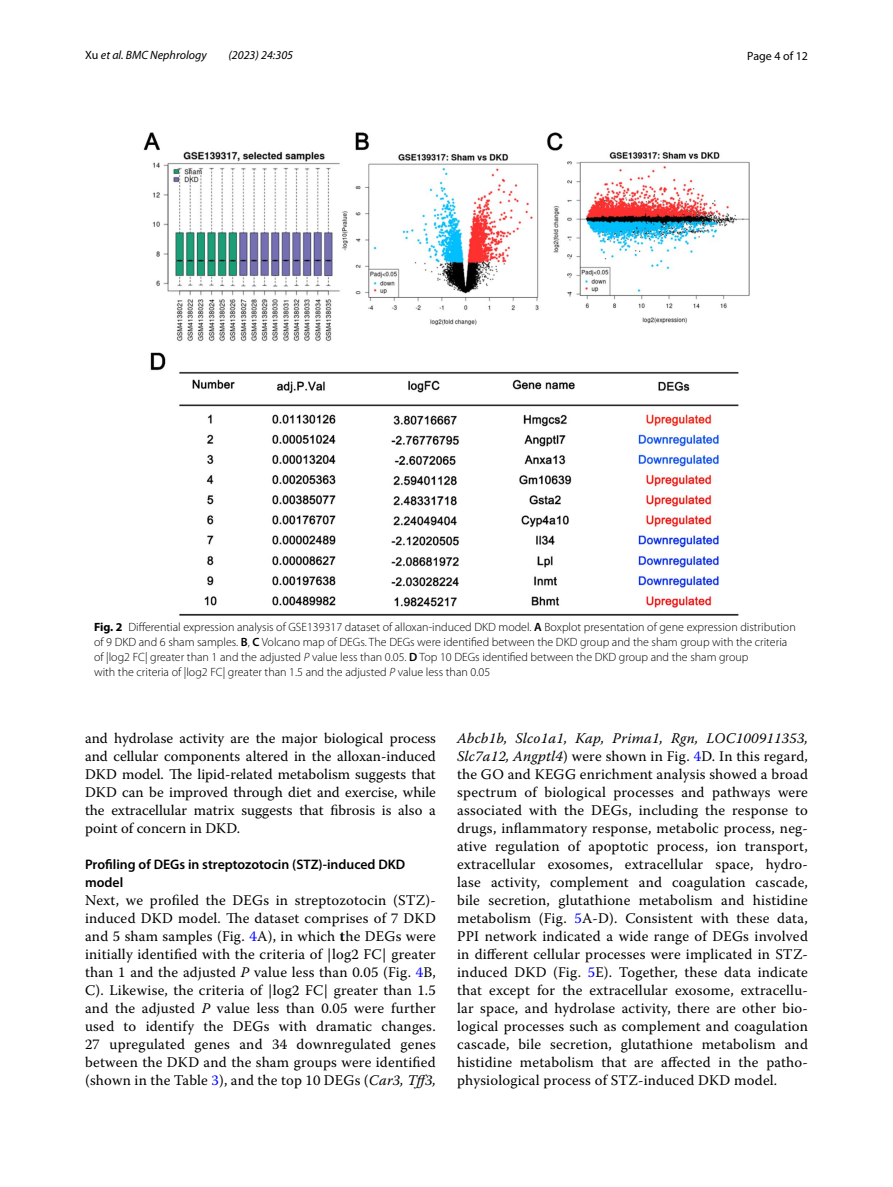
<style>
.page{position:relative;width:893px;height:1187px;background:#fff}
.page>*{position:absolute;margin:0;border:0;box-sizing:border-box;transform-origin:0 0}
.t1{font:14.7px/18px "Warnock Pro";letter-spacing:.015em;color:#000;text-align:justify}
.t2{font:600 13.8px/18px "Myriad Pro";color:#000}
.t3{font:300 12px/15px "Myriad Pro";color:#000}
.t4{font:italic 12px "Myriad Pro";color:#000}
.t5{font:12px "Myriad Pro";color:#000}
.s1{font-style:normal}
.s2{font-weight:700}
.s3{font-weight:600}
.s4{font-style:italic}
.s5{color:#00f}
</style>
<div class="page">
<img style="left:143px;top:133px;width:607px;height:482px">
<p class="t4" style="left:85px;top:48px;width:123px"><span class="s1">Xu</span> et al. BMC Nephrology</p>
<p class="t4" style="left:228px;top:48px;width:66px">(2023) 24:305</p>
<p class="t5" style="left:747px;top:48px;width:62px">Page 4 of 12</p>
<p class="t3" style="left:94px;top:619px;width:703px"><span class="s2">Fig. 2</span> Differential expression analysis of GSE139317 dataset of alloxan-induced DKD model. <span class="s3">A</span> Boxplot presentation of gene expression distribution of 9 DKD and 6 sham samples. <span class="s3">B</span>, <span class="s3">C</span> Volcano map of DEGs. The DEGs were identified between the DKD group and the sham group with the criteria of |log2 FC| greater than 1 and the adjusted <span class="s4">P</span> value less than 0.05. <span class="s3">D</span> Top 10 DEGs identified between the DKD group and the sham group<br>with the criteria of |log2 FC| greater than 1.5 and the adjusted <span class="s4">P</span> value less than 0.05</p>
<p class="t1" style="left:85px;top:728px;width:352px">and hydrolase activity are the major biological process and cellular components altered in the alloxan-induced DKD model. The lipid-related metabolism suggests that DKD can be improved through diet and exercise, while the extracellular matrix suggests that fibrosis is also a point of concern in DKD.</p>
<p class="t2" style="left:85px;top:854px;width:322px">Profiling of DEGs in streptozotocin (STZ)‑induced DKD model</p>
<p class="t1" style="left:85px;top:890px;width:352px">Next, we profiled the DEGs in streptozotocin (STZ)- induced DKD model. The dataset comprises of 7 DKD and 5 sham samples (Fig. <span class="s5">4</span>A), in which <span class="s2">t</span>he DEGs were initially identified with the criteria of |log2 FC| greater than 1 and the adjusted <span class="s4">P</span> value less than 0.05 (Fig. <span class="s5">4</span>B, C). Likewise, the criteria of |log2 FC| greater than 1.5 and the adjusted <span class="s4">P</span> value less than 0.05 were further used to identify the DEGs with dramatic changes.<br>27 upregulated genes and 34 downregulated genes between the DKD and the sham groups were identified (shown in the Table <span class="s5">3</span>), and the top 10 DEGs (<span class="s4">Car3, Tff3,</span></p>
<p class="t1" style="left:457px;top:728px;width:352px"><span class="s4">Abcb1b, Slco1a1, Kap, Prima1, Rgn, LOC100911353, Slc7a12, Angptl4</span>) were shown in Fig. <span class="s5">4</span>D. In this regard, the GO and KEGG enrichment analysis showed a broad spectrum of biological processes and pathways were associated with the DEGs, including the response to drugs, inflammatory response, metabolic process, neg&shy;ative regulation of apoptotic process, ion transport, extracellular exosomes, extracellular space, hydro&shy;lase activity, complement and coagulation cascade, bile secretion, glutathione metabolism and histidine metabolism (Fig. <span class="s5">5</span>A-D). Consistent with these data, PPI network indicated a wide range of DEGs involved in different cellular processes were implicated in STZ&shy;induced DKD (Fig. <span class="s5">5</span>E). Together, these data indicate that except for the extracellular exosome, extracellu&shy;lar space, and hydrolase activity, there are other bio&shy;logical processes such as complement and coagulation cascade, bile secretion, glutathione metabolism and histidine metabolism that are affected in the patho&shy;physiological process of STZ-induced DKD model.</p>
</div>
